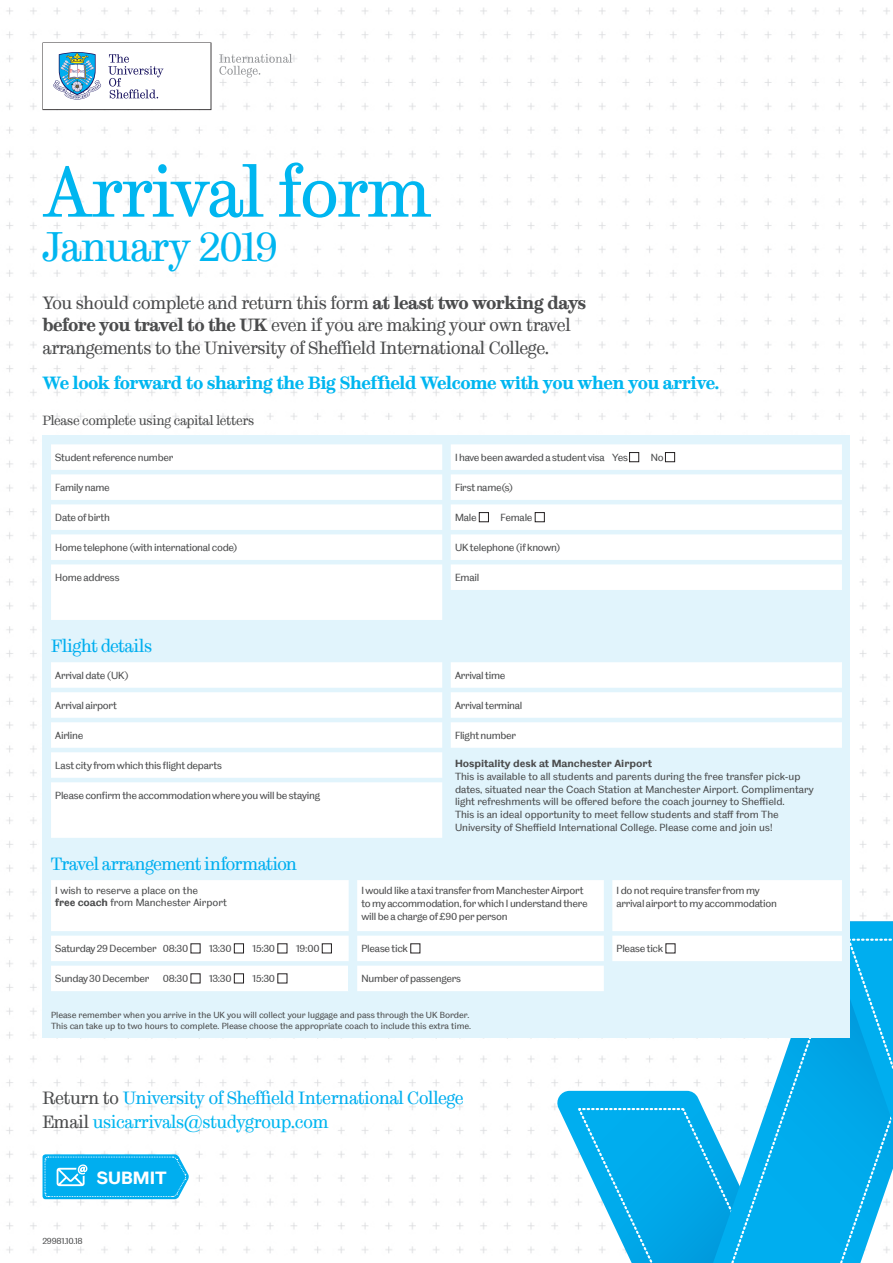
<style>
.page{position:relative;width:893px;height:1263px;background:#fff}
.page>*{position:absolute;margin:0;border:0;box-sizing:border-box;transform-origin:0 0}
.t1{font:72px "TUOS Stephenson";letter-spacing:-.035em;color:#00b6f0}
.t2{font:42px "TUOS Stephenson";letter-spacing:-.04em;color:#00b6f0}
.t3{font:18px/22.5px "TUOS Stephenson";letter-spacing:-.035em;color:#4b4c4d}
.t4{font:18px "TUOS Stephenson";letter-spacing:-.035em;color:#00aeef}
.t5{font:700 18px "TUOS Stephenson";letter-spacing:-.035em;color:#00b6f0}
.t6{font:18px "TUOS Stephenson";letter-spacing:-.025em;color:#00b6f0}
.t7{font:700 18px "TUOS Blake";color:#fff}
.t8{font:13.5px "TUOS Stephenson";letter-spacing:-.025em;color:#4b4c4d}
.Form_body{font:10.5px/12.8px "TUOS Blake";letter-spacing:-.015em;color:#4b4c4d}
.t9{font:9px/11.2px "TUOS Blake";color:#4b4c4d}
.t10{font:9px "TUOS Blake";letter-spacing:-.025em;color:#4b4c4d}
.s1{font-weight:700}
.s2{color:#4b4c4d}
</style>
<div class="page">
<img style="left:6px;top:7px;width:884px;height:1247px">
<svg style="left:555px;top:921px;width:338px;height:342px"></svg>
<svg style="left:43px;top:43px;width:168px;height:67px"></svg>
<svg style="left:219px;top:54px;width:73px;height:23px"></svg>
<div style="left:43px;top:436px;width:807px;height:602px;background:#e1f4fc"></div>
<svg style="left:51px;top:444px;width:791px;height:176px;fill:#fff"></svg>
<div style="left:629px;top:452px;width:10px;height:10px;border:1px solid #231f20"></div>
<div style="left:665px;top:452px;width:10px;height:10px;border:1px solid #231f20"></div>
<div style="left:479px;top:512px;width:10px;height:10px;border:1px solid #231f20"></div>
<div style="left:535px;top:512px;width:10px;height:10px;border:1px solid #231f20"></div>
<svg style="left:51px;top:662px;width:791px;height:176px;fill:#fff"></svg>
<svg style="left:51px;top:880px;width:791px;height:111px;fill:#fff"></svg>
<div style="left:349px;top:966px;width:8px;height:25px;background:#e1f4fc"></div>
<div style="left:234px;top:943px;width:10px;height:10px;border:1px solid #231f20"></div>
<div style="left:322px;top:943px;width:10px;height:10px;border:1px solid #231f20"></div>
<div style="left:234px;top:974px;width:10px;height:9px;border:1px solid #231f20"></div>
<svg style="left:43px;top:1154px;width:147px;height:45px"></svg>
<p class="t1" style="left:43px;top:147px;width:391px">Arrival form</p>
<p class="t2" style="left:43px;top:220px;width:237px">January 2019</p>
<p class="t3" style="left:43px;top:291px;width:545px">You should complete and return this form <span class="s1">at least two working days before you travel to the UK</span> even if you are making your own travel arrangements to the University of Sheffield International College.</p>
<p class="t5" style="left:43px;top:372px;width:678px">We look forward to sharing the Big Sheffield Welcome with you when you arrive.</p>
<p class="t8" style="left:43px;top:412px;width:213px">Please complete using capital letters</p>
<p class="Form_body" style="left:55px;top:451px;width:120px">Student reference number</p>
<p class="Form_body" style="left:455px;top:451px;width:174px">I have been awarded a student visa Yes</p>
<p class="Form_body" style="left:651px;top:451px;width:14px">No</p>
<p class="Form_body" style="left:55px;top:481px;width:56px">Family name</p>
<p class="Form_body" style="left:455px;top:481px;width:60px">First name(s)</p>
<p class="Form_body" style="left:55px;top:511px;width:56px">Date of birth</p>
<p class="Form_body" style="left:455px;top:511px;width:23px">Male</p>
<p class="Form_body" style="left:501px;top:511px;width:33px">Female</p>
<p class="Form_body" style="left:55px;top:541px;width:184px">Home telephone (with international code)</p>
<p class="Form_body" style="left:455px;top:541px;width:107px">UK telephone (if known)</p>
<p class="Form_body" style="left:55px;top:571px;width:66px">Home address</p>
<p class="Form_body" style="left:455px;top:571px;width:26px">Email</p>
<p class="t4" style="left:51px;top:635px;width:103px">Flight details</p>
<p class="Form_body" style="left:55px;top:669px;width:75px">Arrival date (UK)</p>
<p class="Form_body" style="left:455px;top:669px;width:52px">Arrival time</p>
<p class="Form_body" style="left:55px;top:699px;width:63px">Arrival airport</p>
<p class="Form_body" style="left:455px;top:699px;width:69px">Arrival terminal</p>
<p class="Form_body" style="left:55px;top:729px;width:29px">Airline</p>
<p class="Form_body" style="left:455px;top:729px;width:63px">Flight number</p>
<p class="Form_body" style="left:55px;top:759px;width:168px">Last city from which this flight departs</p>
<p class="Form_body" style="left:455px;top:757px;width:360px"><span class="s1">Hospitality desk at Manchester Airport<br></span>This is available to all students and parents during the free transfer pick-up dates, situated near the Coach Station at Manchester Airport. Complimentary light refreshments will be offered before the coach journey to Sheffield.<br>This is an ideal opportunity to meet fellow students and staff from The University of Sheffield International College. Please come and join us!</p>
<p class="Form_body" style="left:55px;top:788px;width:266px">Please confirm the accommodation where you will be staying</p>
<p class="t4" style="left:51px;top:852px;width:248px">Travel arrangement information</p>
<p class="Form_body" style="left:55px;top:884px;width:173px;line-height:12px">I wish to reserve a place on the<br><span class="s1">free coach</span> from Manchester Airport</p>
<p class="Form_body" style="left:361px;top:884px;width:228px">I would like a taxi transfer from Manchester Airport to my accommodation, for which I understand there will be a charge of £90 per person</p>
<p class="Form_body" style="left:617px;top:884px;width:162px">I do not require transfer from my arrival airport to my accommodation</p>
<p class="Form_body" style="left:55px;top:942px;width:134px">Saturday 29 December 08:30</p>
<p class="Form_body" style="left:209px;top:942px;width:24px">13:30</p>
<p class="Form_body" style="left:253px;top:942px;width:24px">15:30</p>
<p class="Form_body" style="left:296px;top:942px;width:25px">19:00</p>
<p class="Form_body" style="left:361px;top:942px;width:48px">Please tick</p>
<p class="Form_body" style="left:617px;top:942px;width:48px">Please tick</p>
<p class="Form_body" style="left:55px;top:972px;width:96px">Sunday 30 December</p>
<p class="Form_body" style="left:163px;top:972px;width:27px">08:30</p>
<p class="Form_body" style="left:209px;top:972px;width:24px">13:30</p>
<p class="Form_body" style="left:253px;top:972px;width:24px">15:30</p>
<p class="Form_body" style="left:361px;top:972px;width:101px">Number of passengers</p>
<p class="t9" style="left:51px;top:1009px;width:421px">Please remember when you arrive in the UK you will collect your luggage and pass through the UK Border.<br>This can take up to two hours to complete. Please choose the appropriate coach to include this extra time.</p>
<p class="t4" style="left:43px;top:1086px;width:423px"><span class="s2">Return to</span> University of Sheffield International College</p>
<p class="t6" style="left:43px;top:1110px;width:288px"><span class="s2">Email</span> usicarrivals@studygroup.com</p>
<p class="t7" style="left:97px;top:1166px;width:72px">SUBMIT</p>
<p class="t10" style="left:43px;top:1236px;width:42px">29981.10.18</p>
</div>
